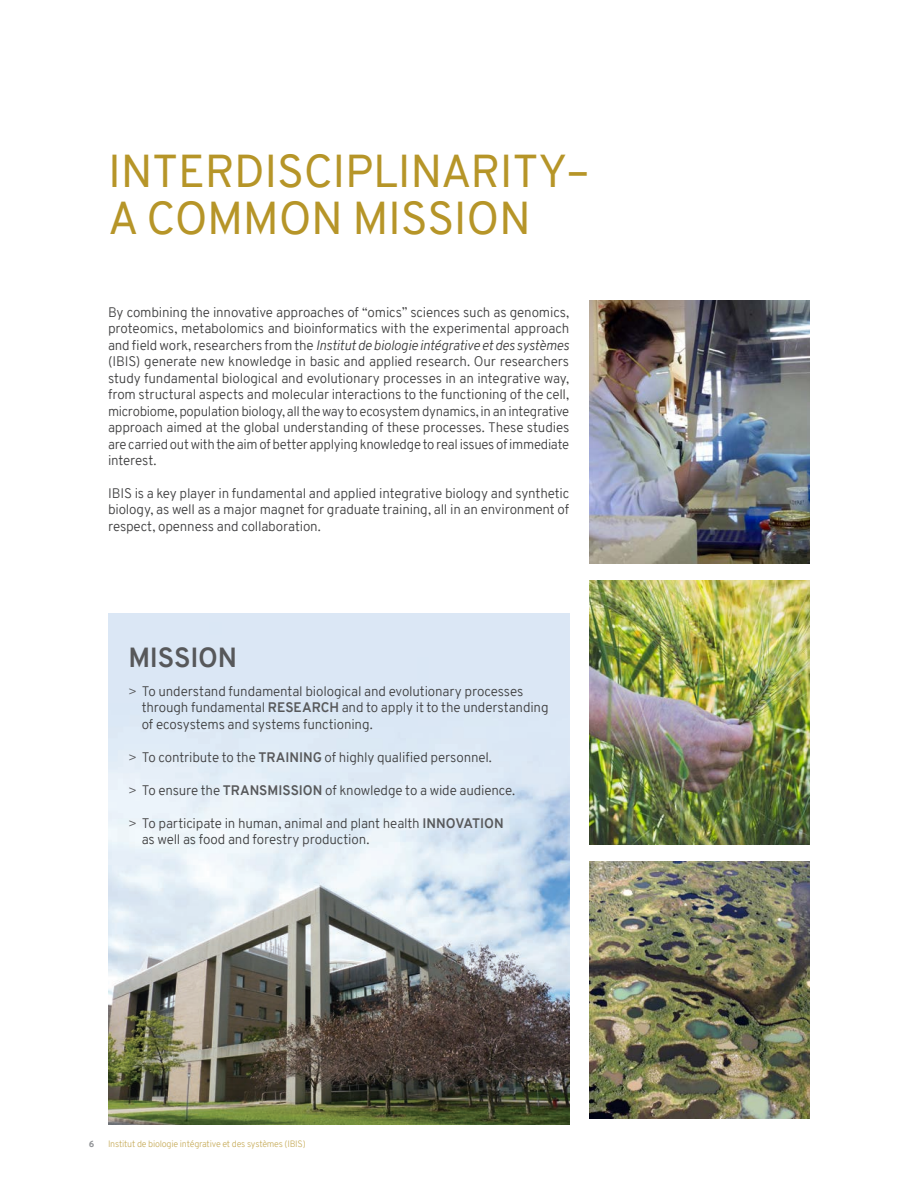
<style>
.page{position:relative;width:918px;height:1188px;background:#fff}
.page>*{position:absolute;margin:0;border:0;box-sizing:border-box;transform-origin:0 0}
.titre{font:45px/46.5px "Overpass";letter-spacing:-.01em;color:#b69528}
.sous-titre_18pt{font:700 27px "Overpass";letter-spacing:-.01em;color:#57585a}
.texte_courant{font:300 13.5px/16.5px "Overpass";letter-spacing:-.01em;color:#3e3e3f;text-align:justify}
.t1{font:300 9px "Overpass";letter-spacing:-.025em;color:#c9af61}
.t2{font:800 9px "Overpass";color:#939598}
.s1{font-style:italic}
.s2{color:#57585a}
.s3{font-weight:700;color:#57585a}
</style>
<div class="page">
<img style="left:108px;top:614px;width:461px;height:511px">
<img style="left:590px;top:861px;width:220px;height:258px">
<img style="left:590px;top:300px;width:220px;height:264px">
<img style="left:590px;top:580px;width:220px;height:265px">
<p class="titre" style="left:108px;top:149px;width:483px">INTERDISCIPLINARITY–<br>A COMMON MISSION</p>
<p class="texte_courant" style="left:108px;top:304px;width:463px">By combining the innovative approaches of “omics” sciences such as genomics, proteomics, metabolomics and bioinformatics with the experimental approach and field work, researchers from the <span class="s1">Institut de biologie intégrative et des systèmes </span>(IBIS) generate new knowledge in basic and applied research. Our researchers study fundamental biological and evolutionary processes in an integrative way, from structural aspects and molecular interactions to the functioning of the cell, microbiome, population biology, all the way to ecosystem dynamics, in an integrative approach aimed at the global understanding of these processes. These studies are carried out with the aim of better applying knowledge to real issues of immediate interest.</p>
<p class="texte_courant" style="left:108px;top:485px;width:463px">IBIS is a key player in fundamental and applied integrative biology and synthetic biology, as well as a major magnet for graduate training, all in an environment of respect, openness and collaboration.</p>
<p class="sous-titre_18pt" style="left:128px;top:638px;width:110px">MISSION</p>
<p class="texte_courant" style="left:142px;top:683px;width:408px;text-align:left;text-indent:-14px"><span class="s2">&gt;</span> To understand fundamental biological and evolutionary processes through fundamental <span class="s3">RESEARCH</span> and to apply it to the understanding of ecosystems and systems functioning.</p>
<p class="texte_courant" style="left:128px;top:749px;width:365px"><span class="s2">&gt;</span> To contribute to the <span class="s3">TRAINING</span> of highly qualified personnel.</p>
<p class="texte_courant" style="left:128px;top:782px;width:388px"><span class="s2">&gt;</span> To ensure the <span class="s3">TRANSMISSION</span> of knowledge to a wide audience.</p>
<p class="texte_courant" style="left:142px;top:815px;width:363px;text-indent:-13px"><span class="s2">&gt;</span> To participate in human, animal and plant health <span class="s3">INNOVATION </span>as well as food and forestry production.</p>
<p class="t2" style="left:89px;top:1138px;width:7px">6</p>
<p class="t1" style="left:108px;top:1138px;width:199px">Institut de biologie intégrative et des systèmes (IBIS)</p>
</div>
